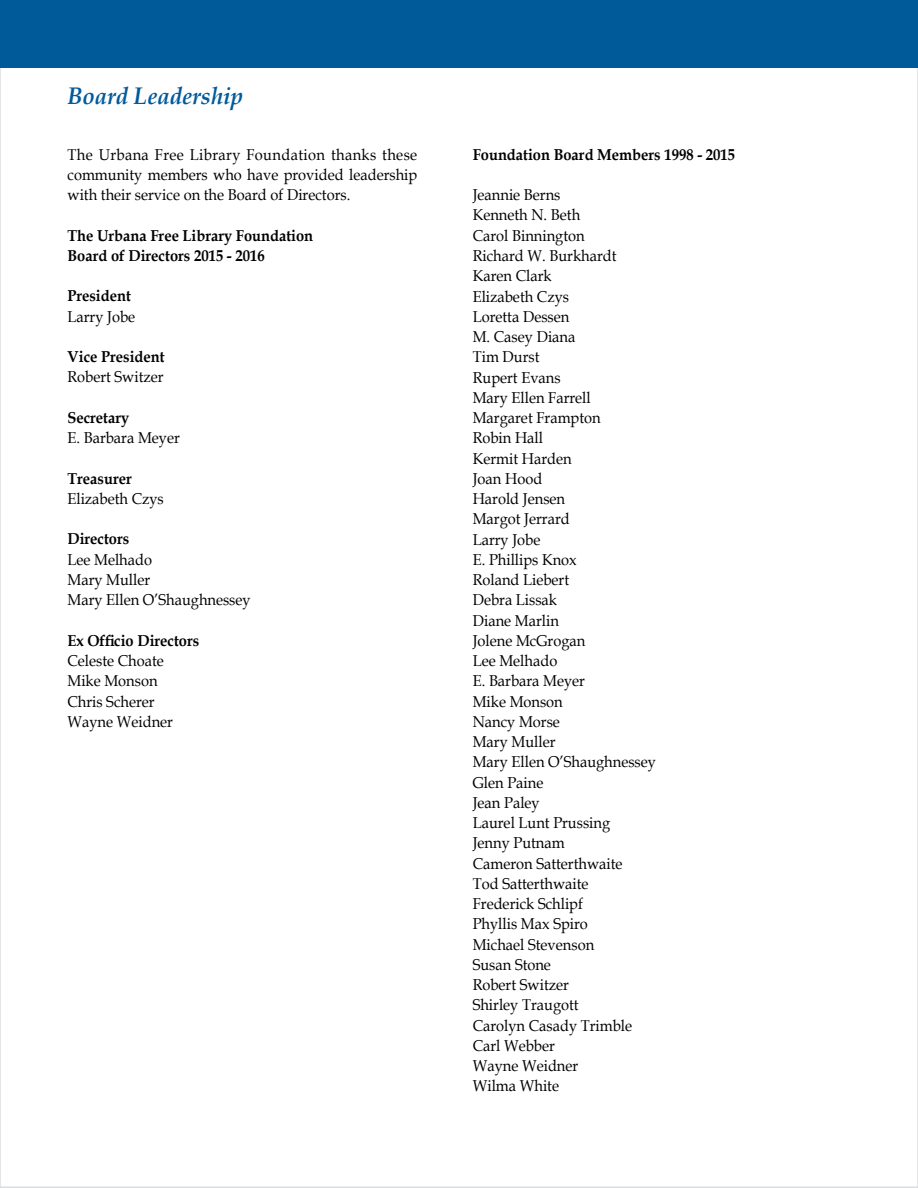
<style>
.page{position:relative;width:918px;height:1188px;background:#fff}
.page>*{position:absolute;margin:0;border:0;box-sizing:border-box;transform-origin:0 0}
.t1{font:italic 700 24px "Book Antiqua";color:#005a9c;scale:.93 1}
.t2{font:15.75px/20.2px "Book Antiqua";color:#000;scale:.93 1}
.t3{font:700 15.75px/20.2px "Book Antiqua";color:#000;scale:.93 1}
</style>
<div class="page">
<div style="left:1px;top:0;width:917px;height:68px;background:#005a9a"></div>
<h1 class="t1" style="left:68px;top:79px;width:190px">Board Leadership</h1>
<p class="t2" style="left:68px;top:144px;width:378px;text-align:justify">The Urbana Free Library Foundation thanks these community members who have provided leadership with their service on the Board of Directors.</p>
<p class="t3" style="left:68px;top:225px;width:266px">The Urbana Free Library Foundation<br>Board of Directors 2015 - 2016</p>
<p class="t3" style="left:68px;top:286px;width:70px">President</p>
<p class="t2" style="left:68px;top:306px;width:74px">Larry Jobe</p>
<p class="t3" style="left:68px;top:347px;width:106px">Vice President</p>
<p class="t2" style="left:68px;top:367px;width:105px">Robert Switzer</p>
<p class="t3" style="left:68px;top:407px;width:68px">Secretary</p>
<p class="t2" style="left:68px;top:427px;width:122px">E. Barbara Meyer</p>
<p class="t3" style="left:68px;top:468px;width:71px">Treasurer</p>
<p class="t2" style="left:68px;top:488px;width:105px">Elizabeth Czys</p>
<p class="t3" style="left:68px;top:529px;width:68px">Directors</p>
<p class="t2" style="left:68px;top:549px;width:198px">Lee Melhado<br>Mary Muller<br>Mary Ellen O’Shaughnessey</p>
<p class="t3" style="left:68px;top:630px;width:143px">Ex Officio Directors</p>
<p class="t2" style="left:68px;top:650px;width:115px">Celeste Choate<br>Mike Monson<br>Chris Scherer<br>Wayne Weidner</p>
<p class="t3" style="left:473px;top:144px;width:284px">Foundation Board Members 1998 - 2015</p>
<p class="t2" style="left:473px;top:184px;width:198px">Jeannie Berns<br>Kenneth N. Beth<br>Carol Binnington<br>Richard W. Burkhardt<br>Karen Clark<br>Elizabeth Czys<br>Loretta Dessen<br>M. Casey Diana<br>Tim Durst<br>Rupert Evans<br>Mary Ellen Farrell<br>Margaret Frampton<br>Robin Hall<br>Kermit Harden<br>Joan Hood<br>Harold Jensen<br>Margot Jerrard<br>Larry Jobe<br>E. Phillips Knox<br>Roland Liebert<br>Debra Lissak<br>Diane Marlin<br>Jolene McGrogan<br>Lee Melhado<br>E. Barbara Meyer<br>Mike Monson<br>Nancy Morse<br>Mary Muller<br>Mary Ellen O’Shaughnessey<br>Glen Paine<br>Jean Paley<br>Laurel Lunt Prussing<br>Jenny Putnam<br>Cameron Satterthwaite<br>Tod Satterthwaite<br>Frederick Schlipf<br>Phyllis Max Spiro<br>Michael Stevenson<br>Susan Stone<br>Robert Switzer<br>Shirley Traugott<br>Carolyn Casady Trimble<br>Carl Webber<br>Wayne Weidner<br>Wilma White</p>
</div>
